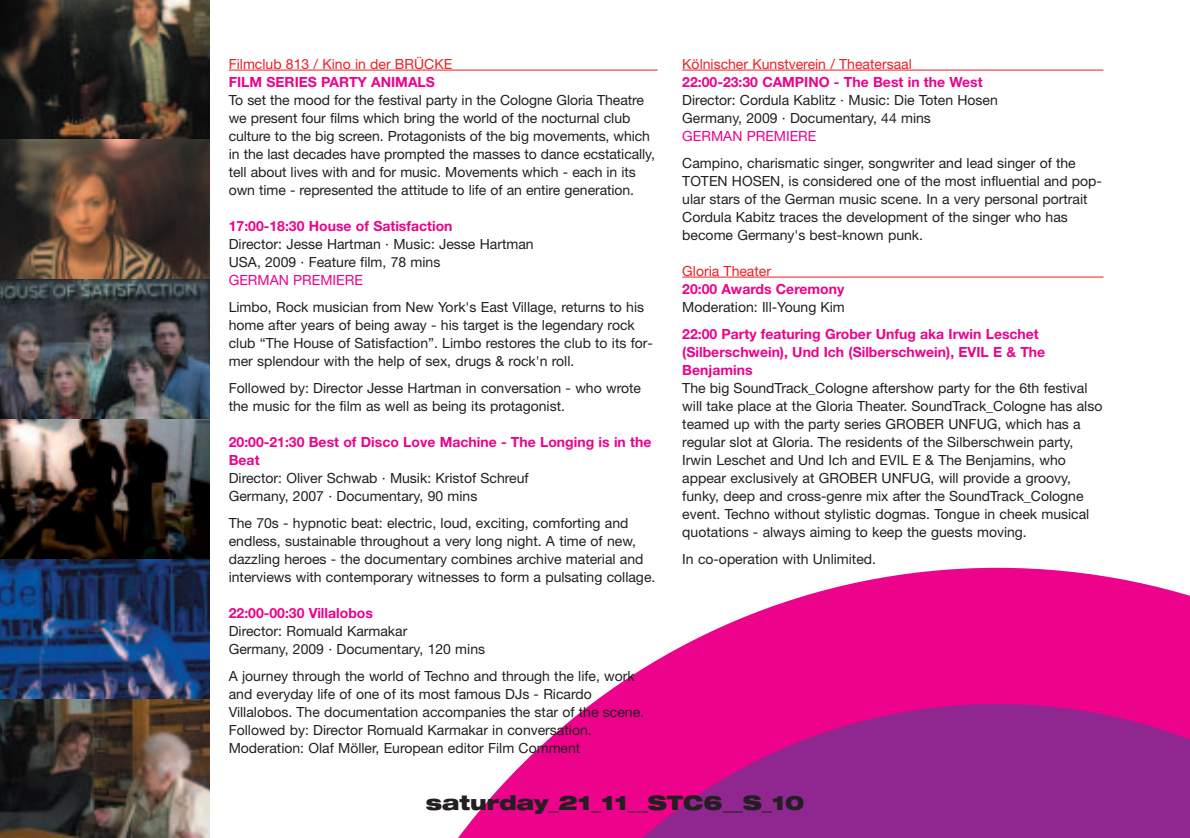
<style>
.page{position:relative;width:1190px;height:838px;background:#fff}
.page>*{position:absolute;margin:0;border:0;box-sizing:border-box;transform-origin:0 0}
.t1{font:900 expanded 20px "Helvetica Neue";color:#231f20}
.t2{font:14px/18px "Helvetica Neue";color:#231f20}
.t3{font:700 14px/18px "Helvetica Neue";color:#ed028c}
.t4{font:14px "Helvetica Neue";color:#ee1d23}
.t5{font:14px "Helvetica Neue";color:#ed028c}
</style>
<div class="page">
<svg style="left:458px;top:568px;width:732px;height:270px;fill:#ed028c"></svg>
<svg style="left:460px;top:704px;width:730px;height:134px;background:#b92b96"></svg>
<hr style="left:682px;top:70px;width:126px;height:1px;background:#ee1d23">
<hr style="left:808px;top:70px;width:296px;height:1px;background:#ee1d23">
<hr style="left:682px;top:277px;width:422px;height:1px;background:#ee1d23">
<hr style="left:229px;top:70px;width:429px;height:1px;background:#ee1d23">
<img style="left:0;top:0;width:210px;height:140px">
<img style="left:0;top:140px;width:210px;height:140px">
<img style="left:0;top:280px;width:210px;height:140px">
<img style="left:0;top:420px;width:210px;height:139px">
<img style="left:0;top:559px;width:210px;height:140px">
<svg style="left:0;top:699px;width:210px;height:139px;background:#4e4239"></svg>
<p class="t4" style="left:229px;top:59px;width:225px">Filmclub 813 / Kino in der BRÜCKE</p>
<p class="t3" style="left:229px;top:74px;width:208px">FILM SERIES PARTY ANIMALS</p>
<p class="t2" style="left:229px;top:92px;width:428px">To set the mood for the festival party in the Cologne Gloria Theatre we present four films which bring the world of the nocturnal club culture to the big screen. Protagonists of the big movements, which in the last decades have prompted the masses to dance ecstatically, tell about lives with and for music. Movements which - each in its own time - represented the attitude to life of an entire generation.</p>
<p class="t3" style="left:229px;top:218px;width:225px">17:00-18:30 House of Satisfaction</p>
<p class="t2" style="left:229px;top:236px;width:306px">Director: Jesse Hartman · Music: Jesse Hartman<br>USA, 2009 · Feature film, 78 mins</p>
<p class="t5" style="left:229px;top:275px;width:136px">GERMAN PREMIERE</p>
<p class="t2" style="left:229px;top:299px;width:426px">Limbo, Rock musician from New York's East Village, returns to his home after years of being away - his target is the legendary rock club “The House of Satisfaction”. Limbo restores the club to its for&shy;mer splendour with the help of sex, drugs &amp; rock'n roll.</p>
<p class="t2" style="left:229px;top:380px;width:414px">Followed by: Director Jesse Hartman in conversation - who wrote the music for the film as well as being its protagonist.</p>
<p class="t3" style="left:229px;top:434px;width:424px">20:00-21:30 Best of Disco Love Machine - The Longing is in the<br>Beat</p>
<p class="t2" style="left:229px;top:470px;width:301px">Director: Oliver Schwab · Musik: Kristof Schreuf<br>Germany, 2007 · Documentary, 90 mins</p>
<p class="t2" style="left:229px;top:515px;width:428px">The 70s - hypnotic beat: electric, loud, exciting, comforting and endless, sustainable throughout a very long night. A time of new, dazzling heroes - the documentary combines archive material and interviews with contemporary witnesses to form a pulsating collage.</p>
<p class="t3" style="left:229px;top:605px;width:146px">22:00-00:30 Villalobos</p>
<p class="t2" style="left:229px;top:623px;width:258px">Director: Romuald Karmakar<br>Germany, 2009 · Documentary, 120 mins</p>
<p class="t2" style="left:229px;top:668px;width:417px">A journey through the world of Techno and through the life, work and everyday life of one of its most famous DJs - Ricardo Villalobos. The documentation accompanies the star of the scene.<br>Followed by: Director Romuald Karmakar in conversation.<br>Moderation: Olaf Möller, European editor Film Comment</p>
<p class="t4" style="left:682px;top:59px;width:231px">Kölnischer Kunstverein / Theatersaal</p>
<p class="t3" style="left:682px;top:74px;width:302px">22:00-23:30 CAMPINO - The Best in the West</p>
<p class="t2" style="left:682px;top:92px;width:317px">Director: Cordula Kablitz · Music: Die Toten Hosen<br>Germany, 2009 · Documentary, 44 mins</p>
<p class="t5" style="left:682px;top:131px;width:136px">GERMAN PREMIERE</p>
<p class="t2" style="left:682px;top:155px;width:421px">Campino, charismatic singer, songwriter and lead singer of the TOTEN HOSEN, is considered one of the most influential and pop&shy;ular stars of the German music scene. In a very personal portrait Cordula Kabitz traces the development of the singer who has become Germany's best-known punk.</p>
<p class="t4" style="left:682px;top:266px;width:90px">Gloria Theater</p>
<p class="t3" style="left:682px;top:281px;width:164px">20:00 Awards Ceremony</p>
<p class="t2" style="left:682px;top:299px;width:164px">Moderation: Ill-Young Kim</p>
<p class="t3" style="left:682px;top:326px;width:364px">22:00 Party featuring Grober Unfug aka Irwin Leschet (Silberschwein), Und Ich (Silberschwein), EVIL E &amp; The<br>Benjamins</p>
<p class="t2" style="left:682px;top:380px;width:422px">The big SoundTrack_Cologne aftershow party for the 6th festival will take place at the Gloria Theater. SoundTrack_Cologne has also teamed up with the party series GROBER UNFUG, which has a regular slot at Gloria. The residents of the Silberschwein party, Irwin Leschet and Und Ich and EVIL E &amp; The Benjamins, who appear exclusively at GROBER UNFUG, will provide a groovy, funky, deep and cross-genre mix after the SoundTrack_Cologne event. Techno without stylistic dogmas. Tongue in cheek musical quotations - always aiming to keep the guests moving.</p>
<p class="t2" style="left:682px;top:551px;width:195px">In co-operation with Unlimited.</p>
<h1 class="t1" style="left:426px;top:796px;width:380px">saturday_21_11__STC6__S_10</h1>
</div>
